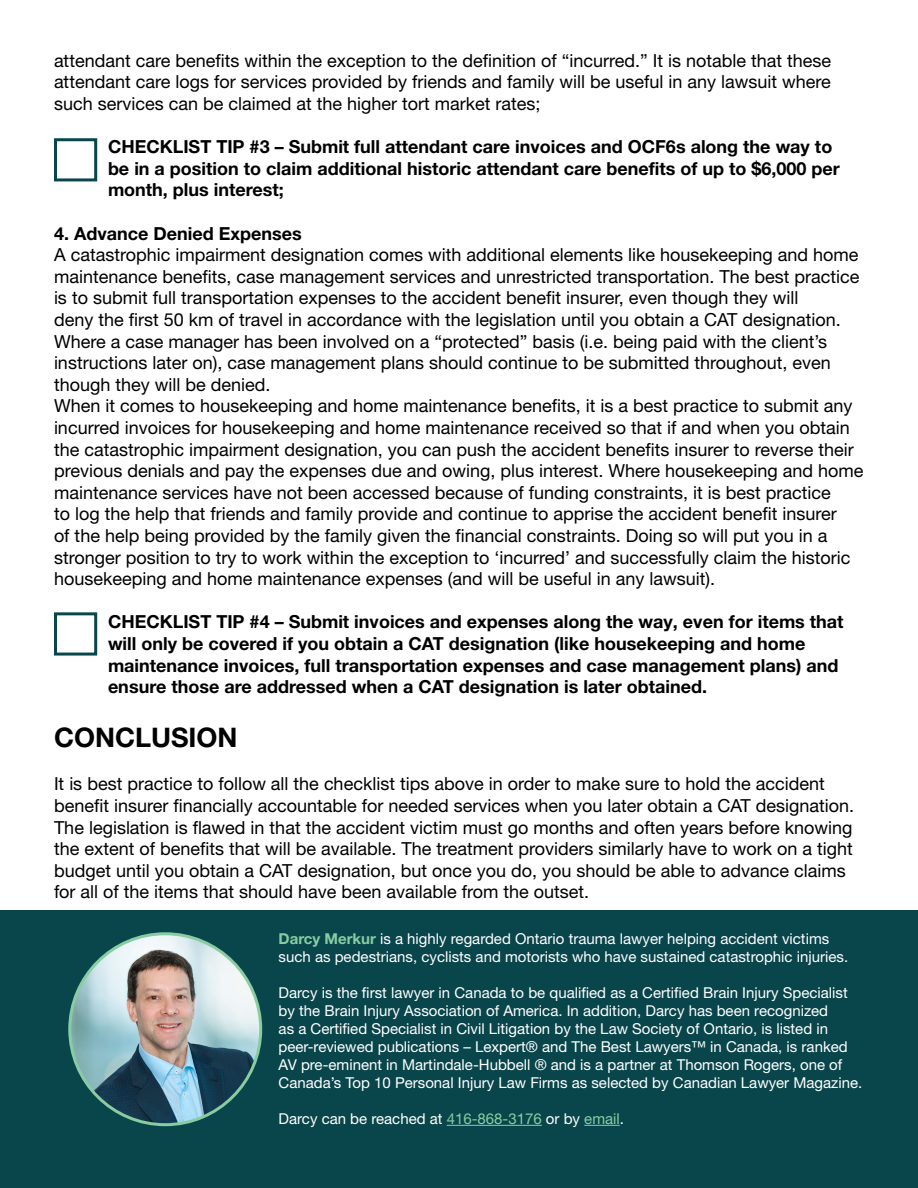
<style>
.page{position:relative;width:918px;height:1188px;background:#fff}
.page>*{position:absolute;margin:0;border:0;box-sizing:border-box;transform-origin:0 0}
.t1{font:700 27px "Helvetica Neue LT Pro";color:#000}
.t2{font:18px/21.6px "Helvetica Neue LT Pro";color:#000}
.t3{font:700 18px/21.6px "Helvetica Neue LT Pro";color:#000}
.t4{font:15px/18px "Helvetica Neue LT Pro";color:#fff}
.s1{font-weight:700;color:#8acca1}
.s2{color:#8acca1}
</style>
<div class="page">
<div style="left:0;top:910px;width:918px;height:278px;background:#09464c"></div>
<div style="left:54px;top:138px;width:43px;height:43px;border:3px solid #09464c"></div>
<div style="left:54px;top:612px;width:43px;height:44px;border:3px solid #09464c"></div>
<hr style="left:447px;top:1125px;width:95px;height:1px;background:#8acca1">
<hr style="left:584px;top:1125px;width:36px;height:1px;background:#8acca1">
<img style="left:70px;top:934px;width:191px;height:191px;border-radius:95px">
<p class="t2" style="left:54px;top:49px;width:779px;text-align:justify">attendant care benefits within the exception to the definition of “incurred.” It is notable that these attendant care logs for services provided by friends and family will be useful in any lawsuit where such services can be claimed at the higher tort market rates;</p>
<p class="t3" style="left:108px;top:136px;width:733px">CHECKLIST TIP #3 – Submit full attendant care invoices and OCF6s along the way to be in a position to claim additional historic attendant care benefits of up to $6,000 per month, plus interest;</p>
<p class="t3" style="left:54px;top:222px;width:249px">4. Advance Denied Expenses</p>
<p class="t2" style="left:54px;top:244px;width:811px">A catastrophic impairment designation comes with additional elements like housekeeping and home maintenance benefits, case management services and unrestricted transportation. The best practice is to submit full transportation expenses to the accident benefit insurer, even though they will<br>deny the first 50 km of travel in accordance with the legislation until you obtain a CAT designation.<br>Where a case manager has been involved on a “protected” basis (i.e. being paid with the client’s instructions later on), case management plans should continue to be submitted throughout, even though they will be denied.<br>When it comes to housekeeping and home maintenance benefits, it is a best practice to submit any incurred invoices for housekeeping and home maintenance received so that if and when you obtain the catastrophic impairment designation, you can push the accident benefits insurer to reverse their previous denials and pay the expenses due and owing, plus interest. Where housekeeping and home maintenance services have not been accessed because of funding constraints, it is best practice<br>to log the help that friends and family provide and continue to apprise the accident benefit insurer<br>of the help being provided by the family given the financial constraints. Doing so will put you in a stronger position to try to work within the exception to ‘incurred’ and successfully claim the historic housekeeping and home maintenance expenses (and will be useful in any lawsuit).</p>
<p class="t3" style="left:108px;top:611px;width:737px">CHECKLIST TIP #4 – Submit invoices and expenses along the way, even for items that will only be covered if you obtain a CAT designation (like housekeeping and home maintenance invoices, full transportation expenses and case management plans) and ensure those are addressed when a CAT designation is later obtained.</p>
<h1 class="t1" style="left:54px;top:721px;width:185px">CONCLUSION</h1>
<p class="t2" style="left:54px;top:773px;width:802px">It is best practice to follow all the checklist tips above in order to make sure to hold the accident benefit insurer financially accountable for needed services when you later obtain a CAT designation.<br>The legislation is flawed in that the accident victim must go months and often years before knowing the extent of benefits that will be available. The treatment providers similarly have to work on a tight budget until you obtain a CAT designation, but once you do, you should be able to advance claims for all of the items that should have been available from the outset.</p>
<p class="t4" style="left:279px;top:929px;width:571px"><span class="s1">Darcy Merkur</span> is a highly regarded Ontario trauma lawyer helping accident victims such as pedestrians, cyclists and motorists who have sustained catastrophic injuries.</p>
<p class="t4" style="left:279px;top:983px;width:585px">Darcy is the first lawyer in Canada to be qualified as a Certified Brain Injury Specialist by the Brain Injury Association of America. In addition, Darcy has been recognized<br>as a Certified Specialist in Civil Litigation by the Law Society of Ontario, is listed in peer-reviewed publications – Lexpert® and The Best Lawyers™ in Canada, is ranked AV pre-eminent in Martindale-Hubbell ® and is a partner at Thomson Rogers, one of Canada’s Top 10 Personal Injury Law Firms as selected by Canadian Lawyer Magazine.</p>
<p class="t4" style="left:279px;top:1109px;width:347px">Darcy can be reached at <span class="s2">416-868-3176</span> or by <span class="s2">email</span>.</p>
</div>
